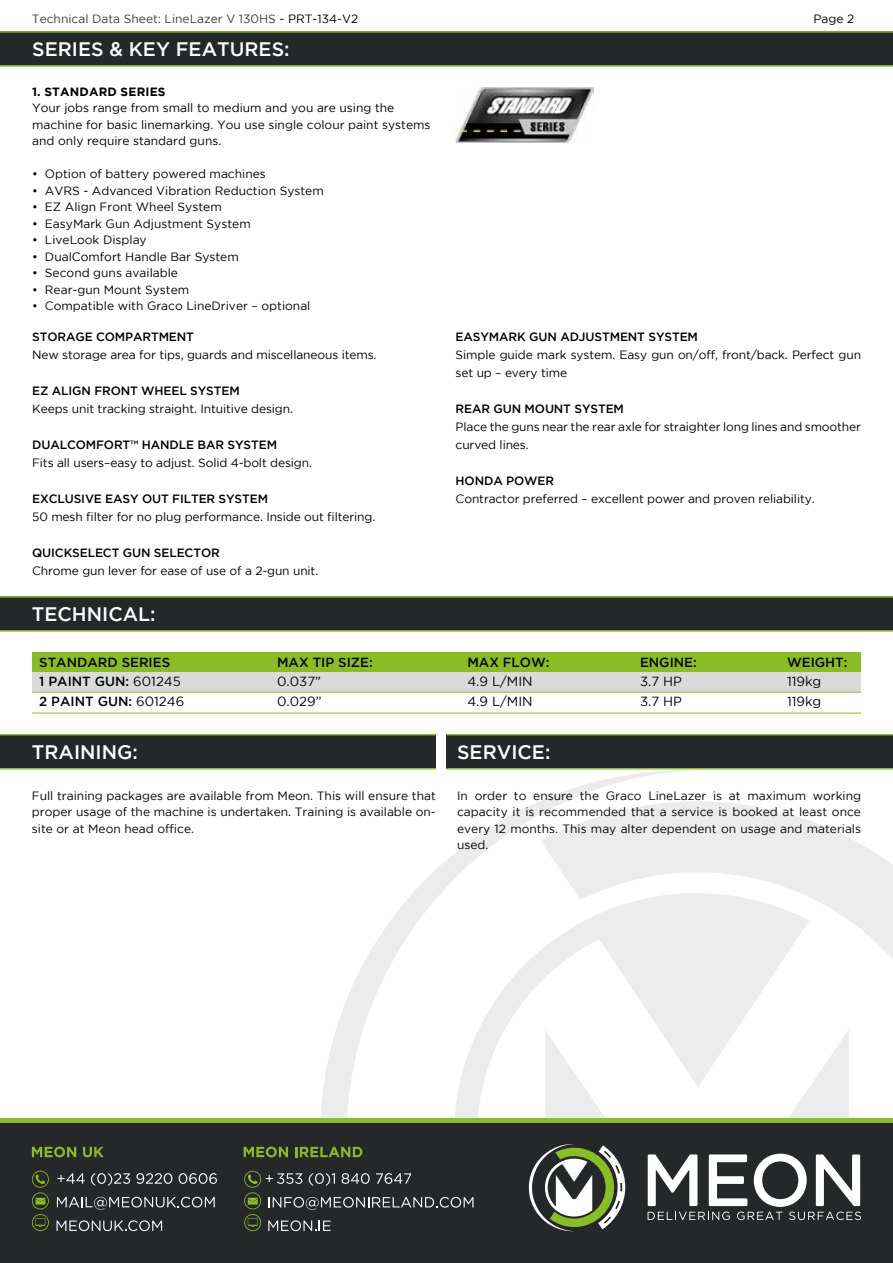
<style>
.page{position:relative;width:893px;height:1263px;background:#fff}
.page>*{position:absolute;margin:0;border:0;box-sizing:border-box;transform-origin:0 0}
.t1{font:500 19.5px "Gotham";color:#fff}
.t2{font:500 13.2px/19.8px "Gotham";color:#010202}
.t3{font:13.2px/19.8px "Gotham";color:#010202}
.t4{font:12px/18px "Gotham";letter-spacing:-.01em;color:#000}
.t5{font:12px/16.5px "Gotham";color:#010202;text-align:justify}
.t6{font:500 12px "Gotham";letter-spacing:-.01em;color:#000}
.t7{font:12px "Gotham";color:#3c3c3b}
.t8{font:700 12px "Gotham";letter-spacing:.015em;color:#000}
.s1{color:#000}
.s2{font-weight:400}
</style>
<div class="page">
<svg style="left:700px;top:801px;width:193px;height:317px"></svg>
<svg style="left:321px;top:770px;width:379px;height:348px"></svg>
<div style="left:0;top:1123px;width:893px;height:140px;background:#252829"></div>
<div style="left:0;top:1118px;width:893px;height:5px;background:#8abc24"></div>
<svg style="left:648px;top:1154px;width:213px;height:66px"></svg>
<svg style="left:529px;top:1144px;width:96px;height:87px"></svg>
<svg style="left:32px;top:1171px;width:17px;height:60px"></svg>
<svg style="left:32px;top:1147px;width:44px;height:10px"></svg>
<svg style="left:83px;top:1147px;width:21px;height:10px"></svg>
<svg style="left:57px;top:1173px;width:28px;height:11px"></svg>
<svg style="left:91px;top:1173px;width:39px;height:13px"></svg>
<svg style="left:136px;top:1173px;width:36px;height:11px"></svg>
<svg style="left:179px;top:1173px;width:38px;height:11px"></svg>
<svg style="left:57px;top:1197px;width:158px;height:13px"></svg>
<svg style="left:57px;top:1220px;width:105px;height:11px"></svg>
<svg style="left:244px;top:1147px;width:44px;height:10px"></svg>
<svg style="left:295px;top:1147px;width:67px;height:10px"></svg>
<svg style="left:244px;top:1171px;width:229px;height:60px"></svg>
<div style="left:0;top:597px;width:893px;height:34px;background:#252829"></div>
<hr style="left:0;top:630px;width:893px;height:2px;background:#8abc24">
<hr style="left:0;top:596px;width:893px;height:2px;background:#8abc24">
<div style="left:0;top:735px;width:436px;height:34px;background:#252829"></div>
<hr style="left:0;top:768px;width:436px;height:1px;background:#8abc24">
<hr style="left:0;top:734px;width:436px;height:1px;background:#8abc24">
<div style="left:446px;top:735px;width:447px;height:34px;background:#252829"></div>
<hr style="left:446px;top:768px;width:447px;height:1px;background:#8abc24">
<hr style="left:446px;top:734px;width:447px;height:1px;background:#8abc24">
<div style="left:0;top:32px;width:893px;height:34px;background:#252829"></div>
<hr style="left:0;top:31px;width:893px;height:2px;background:#8abc24">
<hr style="left:0;top:65px;width:893px;height:2px;background:#8abc24">
<img style="left:456px;top:87px;width:138px;height:55px">
<div style="left:32px;top:652px;width:829px;height:20px;background:#8abc24"></div>
<div style="left:32px;top:672px;width:829px;height:20px;background:#dadada"></div>
<hr style="left:32px;top:692px;width:829px;height:1px;background:#8bbd27">
<hr style="left:32px;top:713px;width:829px;height:1px;background:#8bbd27">
<p class="t7" style="left:32px;top:12px;width:328px">Technical Data Sheet: LineLazer V 130HS <span class="s1">- PRT-134-V2</span></p>
<p class="t4" style="left:813px;top:9px;width:42px">Page 2</p>
<h1 class="t1" style="left:32px;top:38px;width:259px">SERIES &amp; KEY FEATURES:</h1>
<p class="t8" style="left:32px;top:85px;width:135px">1. STANDARD SERIES</p>
<p class="t4" style="left:32px;top:100px;width:400px;line-height:16.5px">Your jobs range from small to medium and you are using the machine for basic linemarking. You use single colour paint systems and only require standard guns.</p>
<p class="t4" style="left:32px;top:165px;width:235px">• Option of battery powered machines</p>
<p class="t4" style="left:32px;top:181px;width:293px">• AVRS - Advanced Vibration Reduction System</p>
<p class="t4" style="left:32px;top:198px;width:191px">• EZ Align Front Wheel System</p>
<p class="t4" style="left:32px;top:214px;width:220px">• EasyMark Gun Adjustment System</p>
<p class="t4" style="left:32px;top:231px;width:116px">• LiveLook Display</p>
<p class="t4" style="left:32px;top:247px;width:208px">• DualComfort Handle Bar System</p>
<p class="t4" style="left:32px;top:264px;width:147px">• Second guns available</p>
<p class="t4" style="left:32px;top:280px;width:159px">• Rear-gun Mount System</p>
<p class="t4" style="left:32px;top:297px;width:280px">• Compatible with Graco LineDriver – optional</p>
<p class="t6" style="left:32px;top:330px;width:163px">STORAGE COMPARTMENT</p>
<p class="t4" style="left:32px;top:346px;width:346px">New storage area for tips, guards and miscellaneous items.</p>
<p class="t6" style="left:32px;top:384px;width:209px">EZ ALIGN FRONT WHEEL SYSTEM</p>
<p class="t4" style="left:32px;top:400px;width:262px">Keeps unit tracking straight. Intuitive design.</p>
<p class="t6" style="left:32px;top:438px;width:246px">DUALCOMFORT™ HANDLE BAR SYSTEM</p>
<p class="t4" style="left:32px;top:454px;width:281px">Fits all users–easy to adjust. Solid 4-bolt design.</p>
<p class="t6" style="left:32px;top:492px;width:237px">EXCLUSIVE EASY OUT FILTER SYSTEM</p>
<p class="t4" style="left:32px;top:508px;width:345px">50 mesh filter for no plug performance. Inside out filtering.</p>
<p class="t6" style="left:32px;top:546px;width:189px">QUICKSELECT GUN SELECTOR</p>
<p class="t4" style="left:32px;top:562px;width:288px">Chrome gun lever for ease of use of a 2-gun unit.</p>
<h1 class="t1" style="left:32px;top:603px;width:125px">TECHNICAL:</h1>
<p class="t2" style="left:39px;top:652px;width:147px">STANDARD SERIES<br>1 PAINT GUN: <span class="s2">601245<br></span>2 PAINT GUN: <span class="s2">601246</span></p>
<p class="t2" style="left:277px;top:652px;width:97px">MAX TIP SIZE:</p>
<p class="t3" style="left:277px;top:672px;width:46px">0.037”<br>0.029”</p>
<p class="t6" style="left:456px;top:330px;width:244px">EASYMARK GUN ADJUSTMENT SYSTEM</p>
<p class="t4" style="left:456px;top:346px;width:407px">Simple guide mark system. Easy gun on/off, front/back. Perfect gun set up – every time</p>
<p class="t6" style="left:456px;top:402px;width:170px">REAR GUN MOUNT SYSTEM</p>
<p class="t4" style="left:456px;top:418px;width:407px">Place the guns near the rear axle for straighter long lines and smoother curved lines.</p>
<p class="t6" style="left:456px;top:474px;width:100px">HONDA POWER</p>
<p class="t4" style="left:456px;top:490px;width:361px">Contractor preferred – excellent power and proven reliability.</p>
<p class="t2" style="left:467px;top:652px;width:84px">MAX FLOW:</p>
<p class="t3" style="left:467px;top:672px;width:67px">4.9 L/MIN<br>4.9 L/MIN</p>
<p class="t2" style="left:640px;top:652px;width:58px">ENGINE:</p>
<p class="t3" style="left:640px;top:672px;width:44px">3.7 HP<br>3.7 HP</p>
<p class="t2" style="left:787px;top:652px;width:62px">WEIGHT:</p>
<p class="t3" style="left:787px;top:672px;width:36px">119kg<br>119kg</p>
<h1 class="t1" style="left:32px;top:741px;width:108px">TRAINING:</h1>
<h1 class="t1" style="left:457px;top:741px;width:95px">SERVICE:</h1>
<p class="t5" style="left:32px;top:787px;width:405px">Full training packages are available from Meon. This will ensure that proper usage of the machine is undertaken. Training is available on&shy;site or at Meon head office.</p>
<p class="t5" style="left:457px;top:787px;width:405px">In order to ensure the Graco LineLazer is at maximum working capacity it is recommended that a service is booked at least once every 12 months. This may alter dependent on usage and materials used.</p>
</div>
